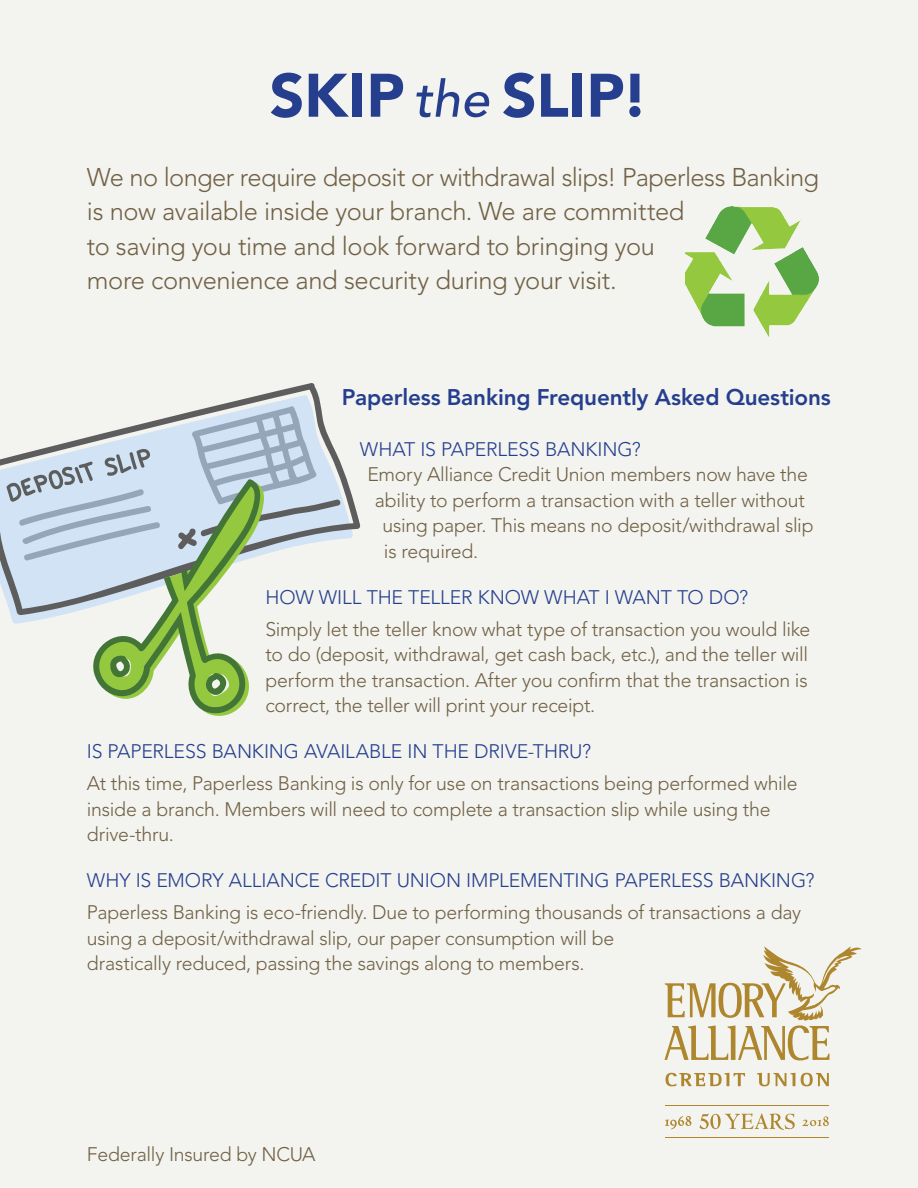
<style>
.page{position:relative;width:918px;height:1188px;background:#f3f3ef}
.page>*{position:absolute;margin:0;border:0;box-sizing:border-box;transform-origin:0 0}
.t1{font:900 60.75px "Avenir";letter-spacing:-.005em;color:#253f8e}
.t2{font:300 25.5px/34.5px "Avenir";letter-spacing:-.02em;color:#716145}
.t3{font:800 22.5px "Avenir";letter-spacing:-.01em;color:#253f8e}
.t4{font:300 19.5px/25.5px "Avenir";letter-spacing:-.01em;color:#716145}
.t5{font:300 19.5px "Avenir";letter-spacing:-.005em;color:#253f8e}
.s1{font-weight:500;font-style:italic;font-size:51px}
</style>
<div class="page">
<svg style="left:664px;top:946px;width:198px;height:114px"></svg>
<svg style="left:666px;top:1073px;width:79px;height:13px"></svg>
<svg style="left:757px;top:1073px;width:38px;height:13px"></svg>
<svg style="left:801px;top:1073px;width:28px;height:13px"></svg>
<hr style="left:665px;top:1105px;width:164px;height:1px;background:#ae862d">
<hr style="left:665px;top:1137px;width:164px;height:1px;background:#ae862d">
<svg style="left:665px;top:1116px;width:26px;height:13px"></svg>
<svg style="left:802px;top:1116px;width:27px;height:10px"></svg>
<svg style="left:700px;top:1114px;width:95px;height:16px"></svg>
<img style="left:686px;top:206px;width:132px;height:131px">
<svg style="left:0;top:383px;width:361px;height:216px"></svg>
<svg style="left:6px;top:406px;width:336px;height:310px"></svg>
<h1 class="t1" style="left:270px;top:59px;width:380px">SKIP <span class="s1">the</span> SLIP!</h1>
<h2 class="t2" style="left:87px;top:160px;width:734px">We no longer require deposit or withdrawal slips! Paperless Banking is now available inside your branch. We are committed<br>to saving you time and look forward to bringing you<br>more convenience and security during your visit.</h2>
<p class="t3" style="left:342px;top:384px;width:490px">Paperless Banking Frequently Asked Questions</p>
<p class="t5" style="left:360px;top:438px;width:283px">WHAT IS PAPERLESS BANKING?</p>
<p class="t4" style="left:367px;top:462px;width:442px">Emory Alliance Credit Union members now have the</p>
<p class="t4" style="left:375px;top:487px;width:431px">ability to perform a transaction with a teller without</p>
<p class="t4" style="left:382px;top:513px;width:433px">using paper. This means no deposit/withdrawal slip</p>
<p class="t4" style="left:384px;top:538px;width:96px">is required.</p>
<p class="t5" style="left:265px;top:585px;width:484px">HOW WILL THE TELLER KNOW WHAT I WANT TO DO?</p>
<p class="t4" style="left:265px;top:616px;width:546px">Simply let the teller know what type of transaction you would like to do (deposit, withdrawal, get cash back, etc.), and the teller will perform the transaction. After you confirm that the transaction is correct, the teller will print your receipt.</p>
<p class="t5" style="left:87px;top:740px;width:506px">IS PAPERLESS BANKING AVAILABLE IN THE DRIVE-THRU?</p>
<p class="t4" style="left:87px;top:771px;width:712px">At this time, Paperless Banking is only for use on transactions being performed while inside a branch. Members will need to complete a transaction slip while using the drive-thru.</p>
<p class="t5" style="left:87px;top:869px;width:729px">WHY IS EMORY ALLIANCE CREDIT UNION IMPLEMENTING PAPERLESS BANKING?</p>
<p class="t4" style="left:87px;top:900px;width:716px">Paperless Banking is eco-friendly. Due to performing thousands of transactions a day using a deposit/withdrawal slip, our paper consumption will be<br>drastically reduced, passing the savings along to members.</p>
<p class="t4" style="left:87px;top:1141px;width:230px">Federally Insured by NCUA</p>
</div>
